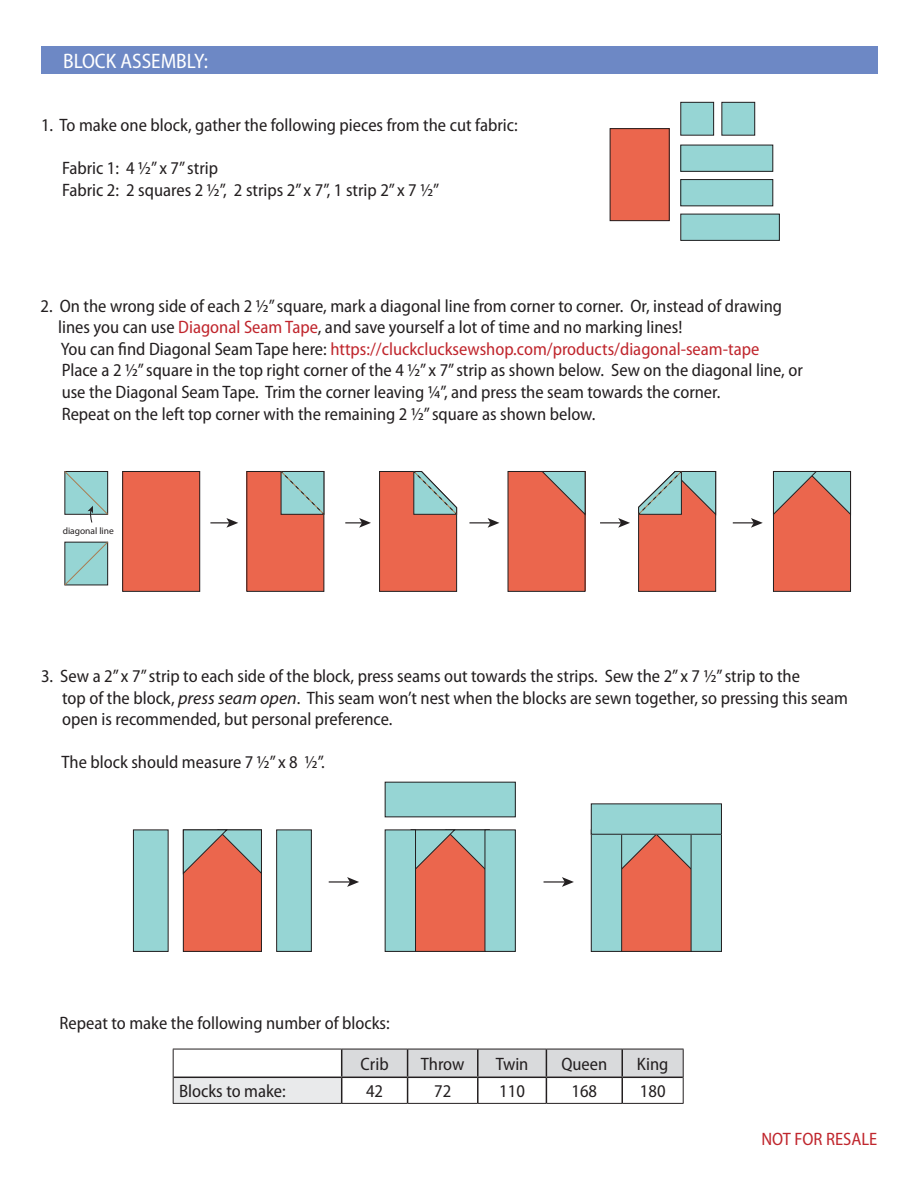
<style>
.page{position:relative;width:918px;height:1188px;background:#fff}
.page>*{position:absolute;margin:0;border:0;box-sizing:border-box;transform-origin:0 0}
.t1{font:semi-condensed 21px "Myriad Pro";color:#fff}
.t2{font:semi-condensed 18px "Myriad Pro";color:#231f20}
.t3{font:semi-condensed 18px "Myriad Pro";color:#c0262d}
.t4{font:9.45px "Myriad Pro";color:#231f20}
.s1{color:#c0262d}
.s2{color:#231f20}
.s3{font-style:italic;font-stretch:normal}
</style>
<div class="page">
<div style="left:173px;top:1077px;width:169px;height:26px;background:#e9eaeb"></div>
<hr style="left:174px;top:1077px;width:168px;height:1px;background:#231f20">
<hr style="left:173px;top:1049px;width:169px;height:1px;background:#231f20">
<svg style="left:173px;top:1049px;width:1px;height:54px"></svg>
<svg style="left:341px;top:1049px;width:343px;height:54px"></svg>
<hr style="left:173px;top:1103px;width:169px;height:1px;background:#231f20">
<hr style="left:342px;top:1103px;width:66px;height:1px;background:#231f20">
<hr style="left:408px;top:1103px;width:70px;height:1px;background:#231f20">
<hr style="left:478px;top:1103px;width:68px;height:1px;background:#231f20">
<hr style="left:546px;top:1103px;width:76px;height:1px;background:#231f20">
<hr style="left:622px;top:1103px;width:62px;height:1px;background:#231f20">
<div style="left:133px;top:830px;width:35px;height:121px;background:#96d5d4"></div>
<div style="left:133px;top:830px;width:35px;height:122px;border:1px solid #231f20"></div>
<div style="left:277px;top:830px;width:34px;height:121px;background:#96d5d4"></div>
<div style="left:385px;top:782px;width:130px;height:35px;background:#96d5d4"></div>
<hr style="left:329px;top:881px;width:22px;height:2px;background:#231f20">
<svg style="left:347px;top:877px;width:12px;height:10px"></svg>
<div style="left:183px;top:830px;width:78px;height:121px;background:#eb664d"></div>
<div style="left:183px;top:830px;width:79px;height:122px;border:1px solid #231f20"></div>
<svg style="left:183px;top:830px;width:79px;height:44px"></svg>
<div style="left:411px;top:830px;width:78px;height:121px;background:#eb664d"></div>
<svg style="left:416px;top:830px;width:69px;height:44px"></svg>
<div style="left:385px;top:830px;width:31px;height:121px;background:#96d5d4"></div>
<div style="left:385px;top:830px;width:31px;height:122px;border:1px solid #231f20"></div>
<div style="left:485px;top:830px;width:30px;height:121px;background:#96d5d4"></div>
<hr style="left:544px;top:881px;width:21px;height:2px;background:#231f20">
<svg style="left:562px;top:877px;width:12px;height:10px"></svg>
<div style="left:617px;top:830px;width:78px;height:121px;background:#eb664d"></div>
<svg style="left:622px;top:834px;width:69px;height:40px"></svg>
<div style="left:591px;top:830px;width:31px;height:121px;background:#96d5d4"></div>
<div style="left:591px;top:830px;width:31px;height:122px;border:1px solid #231f20"></div>
<div style="left:691px;top:830px;width:30px;height:121px;background:#96d5d4"></div>
<div style="left:691px;top:830px;width:31px;height:122px;border:1px solid #231f20"></div>
<div style="left:591px;top:804px;width:130px;height:30px;background:#96d5d4"></div>
<div style="left:610px;top:129px;width:59px;height:92px;background:#eb664d"></div>
<div style="left:610px;top:128px;width:59px;height:93px;border:1px solid #231f20"></div>
<div style="left:722px;top:102px;width:33px;height:33px;background:#96d5d4"></div>
<div style="left:722px;top:102px;width:33px;height:33px;border:1px solid #231f20"></div>
<div style="left:681px;top:102px;width:33px;height:33px;background:#96d5d4"></div>
<div style="left:681px;top:102px;width:33px;height:33px;border:1px solid #231f20"></div>
<div style="left:681px;top:145px;width:92px;height:26px;background:#96d5d4"></div>
<div style="left:681px;top:145px;width:92px;height:27px;border:1px solid #231f20"></div>
<div style="left:681px;top:180px;width:92px;height:26px;background:#96d5d4"></div>
<div style="left:681px;top:179px;width:92px;height:27px;border:1px solid #231f20"></div>
<div style="left:681px;top:214px;width:98px;height:26px;background:#96d5d4"></div>
<div style="left:681px;top:214px;width:99px;height:27px;border:1px solid #231f20"></div>
<div style="left:41px;top:46px;width:837px;height:28px;background:#6d88c5"></div>
<svg style="left:210px;top:518px;width:28px;height:10px"></svg>
<div style="left:123px;top:471px;width:77px;height:120px;background:#eb664d"></div>
<div style="left:123px;top:471px;width:77px;height:120px;border:1px solid #231f20"></div>
<svg style="left:64px;top:471px;width:45px;height:52px;background:#9fcac8"></svg>
<svg style="left:64px;top:541px;width:45px;height:45px;background:#92c5c3"></svg>
<div style="left:247px;top:471px;width:77px;height:120px;background:#eb664d"></div>
<svg style="left:280px;top:471px;width:45px;height:45px;background:#8ebcb9"></svg>
<svg style="left:345px;top:518px;width:26px;height:10px"></svg>
<svg style="left:379px;top:471px;width:79px;height:121px;background:#d87a67"></svg>
<svg style="left:469px;top:518px;width:30px;height:10px"></svg>
<div style="left:508px;top:471px;width:77px;height:120px;background:#eb664d"></div>
<svg style="left:542px;top:471px;width:43px;height:44px"></svg>
<svg style="left:638px;top:471px;width:78px;height:121px;background:#d18372"></svg>
<svg style="left:733px;top:518px;width:30px;height:10px"></svg>
<div style="left:773px;top:471px;width:78px;height:120px;background:#eb664d"></div>
<div style="left:773px;top:471px;width:78px;height:120px;border:1px solid #231f20"></div>
<svg style="left:773px;top:471px;width:78px;height:44px"></svg>
<svg style="left:600px;top:518px;width:30px;height:10px"></svg>
<p class="t1" style="left:63px;top:49px;width:146px">BLOCK ASSEMBLY:</p>
<p class="t2" style="left:41px;top:115px;width:478px">1. To make one block, gather the following pieces from the cut fabric:</p>
<p class="t2" style="left:62px;top:159px;width:157px">Fabric 1: 4 1/2” x 7” strip</p>
<p class="t2" style="left:62px;top:180px;width:379px">Fabric 2: 2 squares 2 1/2”, 2 strips 2” x 7”, 1 strip 2” x 7 1/2”</p>
<p class="t2" style="left:40px;top:296px;width:743px">2. On the wrong side of each 2 1/2” square, mark a diagonal line from corner to corner. Or, instead of drawing</p>
<p class="t2" style="left:58px;top:317px;width:626px">lines you can use <span class="s1">Diagonal Seam Tape</span>, and save yourself a lot of time and no marking lines!</p>
<p class="t3" style="left:61px;top:339px;width:700px"><span class="s2">You can find Diagonal Seam Tape here:</span> https://cluckclucksewshop.com/products/diagonal-seam-tape</p>
<p class="t2" style="left:62px;top:361px;width:743px">Place a 2 1/2” square in the top right corner of the 4 1/2” x 7” strip as shown below. Sew on the diagonal line, or</p>
<p class="t2" style="left:62px;top:382px;width:660px">use the Diagonal Seam Tape. Trim the corner leaving 1/4”, and press the seam towards the corner.</p>
<p class="t2" style="left:62px;top:404px;width:535px">Repeat on the left top corner with the remaining 2 1/2” square as shown below.</p>
<p class="t4" style="left:63px;top:525px;width:53px">diagonal line</p>
<p class="t2" style="left:41px;top:666px;width:760px">3. Sew a 2” x 7” strip to each side of the block, press seams out towards the strips. Sew the 2” x 7 1/2” strip to the</p>
<p class="t2" style="left:62px;top:688px;width:787px">top of the block, <span class="s3">press seam open</span>. This seam won’t nest when the blocks are sewn together, so pressing this seam</p>
<p class="t2" style="left:62px;top:709px;width:332px">open is recommended, but personal preference.</p>
<p class="t2" style="left:62px;top:753px;width:265px">The block should measure 7 1/2” x 8 1/2”.</p>
<p class="t2" style="left:60px;top:1013px;width:332px">Repeat to make the following number of blocks:</p>
<p class="t2" style="left:361px;top:1054px;width:30px">Crib</p>
<p class="t2" style="left:421px;top:1054px;width:45px">Throw</p>
<p class="t2" style="left:496px;top:1054px;width:34px">Twin</p>
<p class="t2" style="left:561px;top:1054px;width:47px">Queen</p>
<p class="t2" style="left:637px;top:1054px;width:33px">King</p>
<p class="t2" style="left:179px;top:1081px;width:108px">Blocks to make:</p>
<p class="t2" style="left:366px;top:1081px;width:19px">42</p>
<p class="t2" style="left:434px;top:1081px;width:19px">72</p>
<p class="t2" style="left:499px;top:1081px;width:27px">110</p>
<p class="t2" style="left:572px;top:1081px;width:27px">168</p>
<p class="t2" style="left:640px;top:1081px;width:27px">180</p>
<p class="t3" style="left:761px;top:1130px;width:117px">NOT FOR RESALE</p>
</div>
